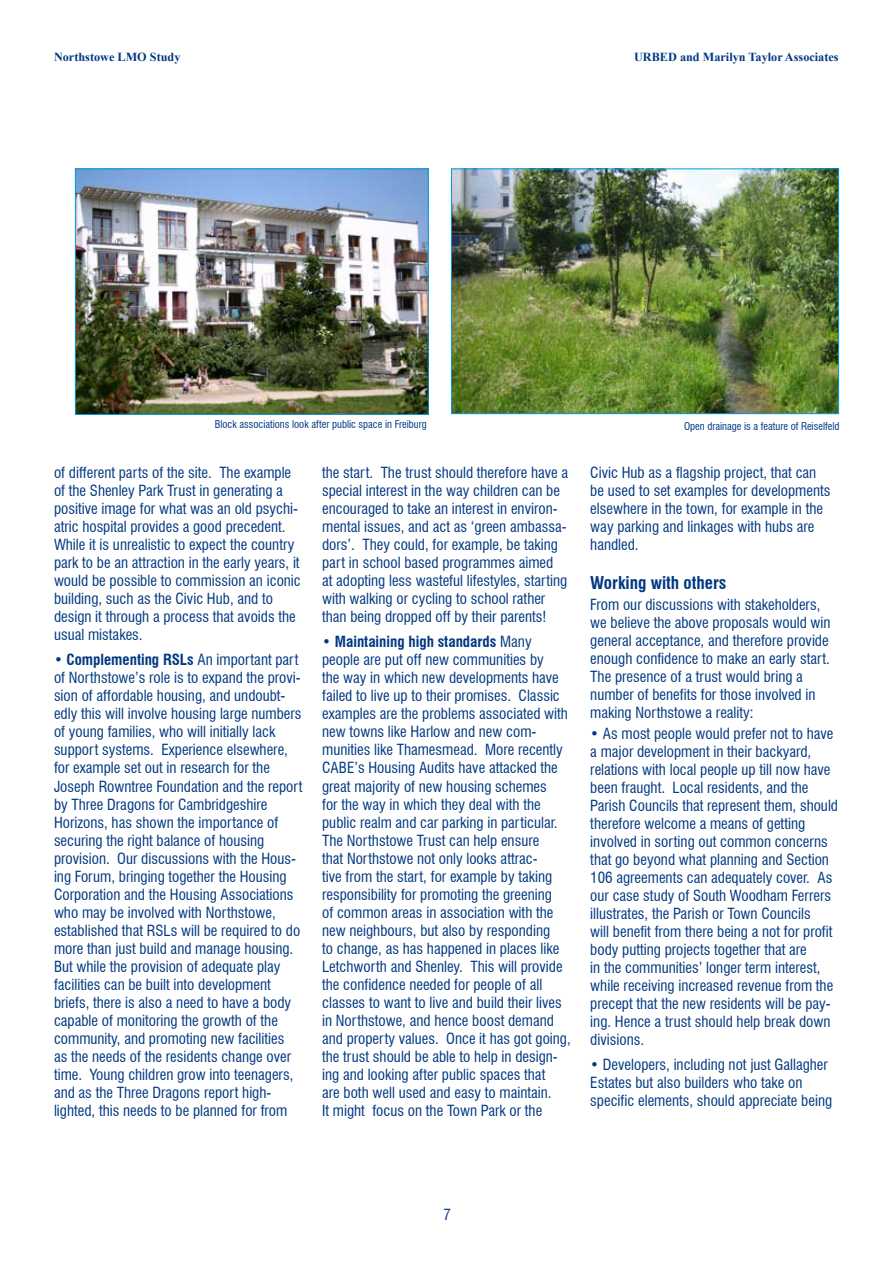
<style>
.page{position:relative;width:893px;height:1263px;background:#fff}
.page>*{position:absolute;margin:0;border:0;box-sizing:border-box;transform-origin:0 0}
.t1{font:700 condensed 17.25px "Swiss 721 BT";color:#003882}
.t2{font:condensed 15px/18px "Swiss 721 BT";color:#003882}
.t3{font:700 12.3px "Times New Roman";color:#003882}
.t4{font:condensed 10.5px "Swiss 721 BT";color:#003882}
.s1{font-weight:700}
</style>
<div class="page">
<img style="left:77px;top:171px;width:350px;height:242px">
<div style="left:75px;top:169px;width:354px;height:246px;border:1px solid #009ee0"></div>
<img style="left:453px;top:171px;width:384px;height:241px">
<div style="left:451px;top:169px;width:388px;height:245px;border:1px solid #009ee0"></div>
<p class="t3" style="left:54px;top:49px;width:128px">Northstowe LMO Study</p>
<p class="t3" style="left:634px;top:49px;width:206px">URBED and Marilyn Taylor Associates</p>
<p class="t4" style="left:215px;top:418px;width:213px">Block associations look after public space in Freiburg</p>
<p class="t4" style="left:684px;top:420px;width:157px">Open drainage is a feature of Reiselfeld</p>
<p class="t2" style="left:54px;top:463px;width:248px">of different parts of the site. The example of the Shenley Park Trust in generating a positive image for what was an old psychi&shy;atric hospital provides a good precedent.<br>While it is unrealistic to expect the country park to be an attraction in the early years, it would be possible to commission an iconic building, such as the Civic Hub, and to design it through a process that avoids the usual mistakes.</p>
<p class="t2" style="left:54px;top:651px;width:250px"><span class="s1">• Complementing RSLs</span> An important part of Northstowe’s role is to expand the provi&shy;sion of affordable housing, and undoubt&shy;edly this will involve housing large numbers of young families, who will initially lack support systems. Experience elsewhere, for example set out in research for the Joseph Rowntree Foundation and the report by Three Dragons for Cambridgeshire Horizons, has shown the importance of securing the right balance of housing provision. Our discussions with the Hous&shy;ing Forum, bringing together the Housing Corporation and the Housing Associations who may be involved with Northstowe, established that RSLs will be required to do more than just build and manage housing.<br>But while the provision of adequate play facilities can be built into development briefs, there is also a need to have a body capable of monitoring the growth of the community, and promoting new facilities<br>as the needs of the residents change over time. Young children grow into teenagers, and as the Three Dragons report high&shy;lighted, this needs to be planned for from</p>
<p class="t2" style="left:322px;top:463px;width:248px">the start. The trust should therefore have a special interest in the way children can be encouraged to take an interest in environ&shy;mental issues, and act as ‘green ambassa&shy;dors’. They could, for example, be taking part in school based programmes aimed<br>at adopting less wasteful lifestyles, starting with walking or cycling to school rather than being dropped off by their parents!</p>
<p class="t2" style="left:322px;top:633px;width:250px"><span class="s1">• Maintaining high standards</span> Many people are put off new communities by<br>the way in which new developments have failed to live up to their promises. Classic examples are the problems associated with new towns like Harlow and new com&shy;munities like Thamesmead. More recently CABE’s Housing Audits have attacked the great majority of new housing schemes<br>for the way in which they deal with the public realm and car parking in particular.<br>The Northstowe Trust can help ensure<br>that Northstowe not only looks attrac-<br>tive from the start, for example by taking responsibility for promoting the greening<br>of common areas in association with the new neighbours, but also by responding<br>to change, as has happened in places like Letchworth and Shenley. This will provide the confidence needed for people of all classes to want to live and build their lives in Northstowe, and hence boost demand and property values. Once it has got going, the trust should be able to help in design&shy;ing and looking after public spaces that<br>are both well used and easy to maintain.<br>It might focus on the Town Park or the</p>
<p class="t2" style="left:590px;top:463px;width:242px">Civic Hub as a flagship project, that can be used to set examples for developments elsewhere in the town, for example in the way parking and linkages with hubs are handled.</p>
<p class="t1" style="left:590px;top:572px;width:138px">Working with others</p>
<p class="t2" style="left:590px;top:595px;width:242px">From our discussions with stakeholders, we believe the above proposals would win general acceptance, and therefore provide enough confidence to make an early start.<br>The presence of a trust would bring a number of benefits for those involved in making Northstowe a reality:</p>
<p class="t2" style="left:590px;top:724px;width:249px">• As most people would prefer not to have a major development in their backyard, relations with local people up till now have been fraught. Local residents, and the Parish Councils that represent them, should therefore welcome a means of getting involved in sorting out common concerns that go beyond what planning and Section 106 agreements can adequately cover. As our case study of South Woodham Ferrers illustrates, the Parish or Town Councils<br>will benefit from there being a not for profit body putting projects together that are<br>in the communities’ longer term interest, while receiving increased revenue from the precept that the new residents will be pay&shy;ing. Hence a trust should help break down divisions.</p>
<p class="t2" style="left:590px;top:1056px;width:243px">• Developers, including not just Gallagher<br>Estates but also builders who take on specific elements, should appreciate being</p>
<p class="t2" style="left:444px;top:1205px;width:9px">7</p>
</div>
